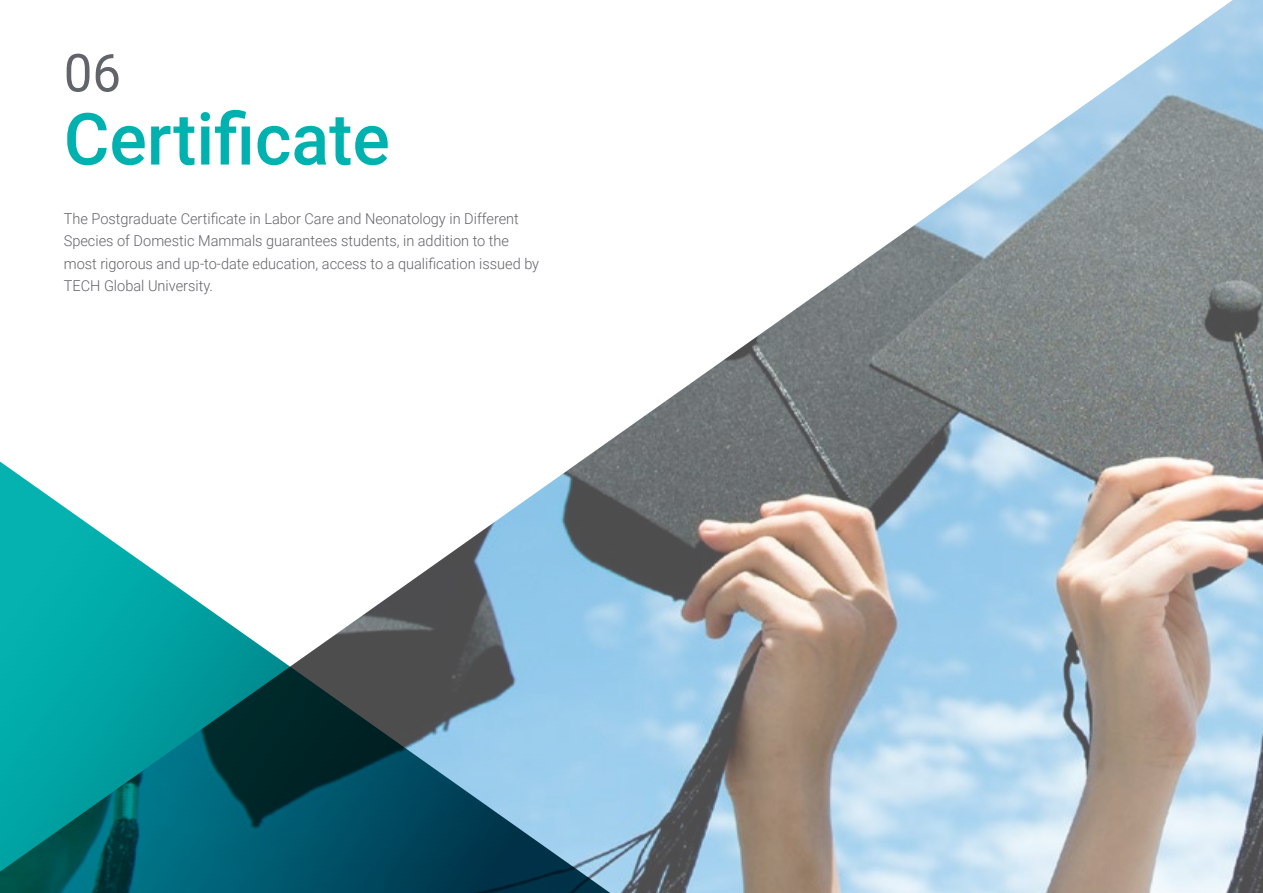
<style>
.page{position:relative;width:1263px;height:893px;background:#fff}
.page>*{position:absolute;margin:0;border:0;box-sizing:border-box;transform-origin:0 0}
.t1{font:500 72px "Roboto";color:#00b2af}
.t2{font:52.5px "Roboto";color:#61646a}
.t3{font:300 15px/22.5px "Roboto";color:#61646a}
</style>
<div class="page">
<img style="left:602px;top:0;width:661px;height:893px">
<svg style="left:0;top:446px;width:640px;height:447px"></svg>
<h2 class="t2" style="left:64px;top:36px;width:59px">06</h2>
<h1 class="t1" style="left:64px;top:89px;width:328px">Certificate</h1>
<p class="t3" style="left:64px;top:207px;width:477px">The Postgraduate Certificate in Labor Care and Neonatology in Different Species of Domestic Mammals guarantees students, in addition to the most rigorous and up-to-date education, access to a qualification issued by TECH Global University.</p>
</div>
